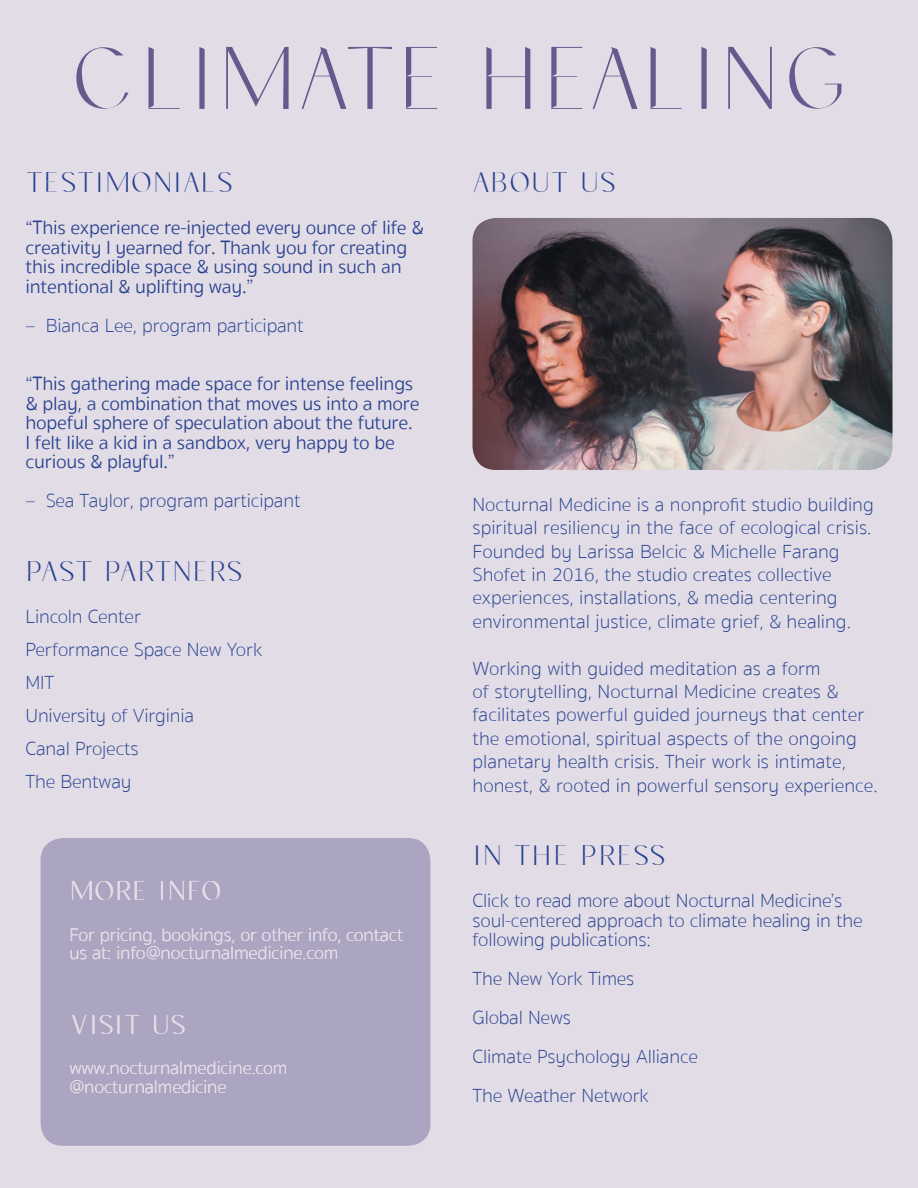
<style>
.page{position:relative;width:918px;height:1188px;background:#e1dce6}
.page>*{position:absolute;margin:0;border:0;box-sizing:border-box;transform-origin:0 0}
.t1{font:88.5px "Coast";color:#65598e}
.t2{font:28.5px "Coast";color:#253f8e}
.t3{font:27.15px "Coast";color:#e1dce6}
.t4{font:100 19.5px/23.4px "Sukhumvit Set";color:#253f8e}
.t5{font:300 19.5px/19.5px "Sukhumvit Set";letter-spacing:-.01em;color:#253f8e}
.t6{font:100 18.6px/18.6px "Sukhumvit Set";letter-spacing:-.01em;color:#e1dce6}
</style>
<div class="page">
<div style="left:41px;top:838px;width:389px;height:308px;background:#aca5c1;border-radius:22px"></div>
<img style="left:472px;top:218px;width:420px;height:252px">
<p class="t1" style="left:67px;top:28px;width:122px">CLIMATE</p>
<p class="t1" style="left:477px;top:28px;width:46px">HEALI</p>
<p class="t1" style="left:719px;top:28px;width:124px">NG</p>
<p class="t2" style="left:26px;top:166px;width:19px">TESTIMO</p>
<p class="t2" style="left:153px;top:166px;width:35px">NIALS</p>
<p class="t5" style="left:26px;top:218px;width:400px">“This experience re-injected every ounce of life &amp; creativity I yearned for. Thank you for creating this incredible space &amp; using sound in such an intentional &amp; uplifting way.”</p>
<p class="t4" style="left:26px;top:314px;width:280px">– Bianca Lee, program participant</p>
<p class="t5" style="left:26px;top:374px;width:396px">“This gathering made space for intense feelings &amp; play, a combination that moves us into a more hopeful sphere of speculation about the future.<br>I felt like a kid in a sandbox, very happy to be curious &amp; playful.”</p>
<p class="t4" style="left:26px;top:489px;width:277px">– Sea Taylor, program participant</p>
<p class="t2" style="left:26px;top:555px;width:33px">PAST</p>
<p class="t2" style="left:104px;top:555px;width:137px">PARTNE RS</p>
<p class="t4" style="left:26px;top:606px;width:117px">Lincoln Center</p>
<p class="t4" style="left:26px;top:639px;width:238px">Performance Space New York</p>
<p class="t4" style="left:26px;top:672px;width:30px">MIT</p>
<p class="t4" style="left:26px;top:705px;width:170px">University of Virginia</p>
<p class="t4" style="left:26px;top:738px;width:115px">Canal Projects</p>
<p class="t4" style="left:26px;top:771px;width:108px">The Bentway</p>
<p class="t3" style="left:69px;top:876px;width:23px">MO</p>
<p class="t3" style="left:115px;top:876px;width:90px">RE I NFO</p>
<p class="t6" style="left:69px;top:926px;width:335px">For pricing, bookings, or other info, contact us at: info@nocturnalmedicine.com</p>
<p class="t3" style="left:69px;top:1009px;width:115px">VISIT US</p>
<p class="t6" style="left:69px;top:1059px;width:220px">www.nocturnalmedicine.com</p>
<p class="t6" style="left:69px;top:1078px;width:159px">@nocturnalmedicine</p>
<p class="t2" style="left:472px;top:166px;width:142px">ABOUT US</p>
<p class="t4" style="left:472px;top:493px;width:403px">Nocturnal Medicine is a nonprofit studio building spiritual resiliency in the face of ecological crisis.<br>Founded by Larissa Belcic &amp; Michelle Farang Shofet in 2016, the studio creates collective experiences, installations, &amp; media centering environmental justice, climate grief, &amp; healing.</p>
<p class="t4" style="left:472px;top:657px;width:407px">Working with guided meditation as a form<br>of storytelling, Nocturnal Medicine creates &amp; facilitates powerful guided journeys that center the emotional, spiritual aspects of the ongoing planetary health crisis. Their work is intimate, honest, &amp; rooted in powerful sensory experience.</p>
<p class="t2" style="left:472px;top:839px;width:59px">I N THE</p>
<p class="t2" style="left:580px;top:839px;width:53px">PRESS</p>
<p class="t4" style="left:472px;top:891px;width:392px;line-height:19.5px">Click to read more about Nocturnal Medicine’s soul-centered approach to climate healing in the following publications:</p>
<p class="t4" style="left:472px;top:967px;width:164px">The New York Times</p>
<p class="t4" style="left:472px;top:1006px;width:100px">Global News</p>
<p class="t4" style="left:472px;top:1045px;width:227px">Climate Psychology Alliance</p>
<p class="t4" style="left:472px;top:1084px;width:178px">The Weather Network</p>
</div>
